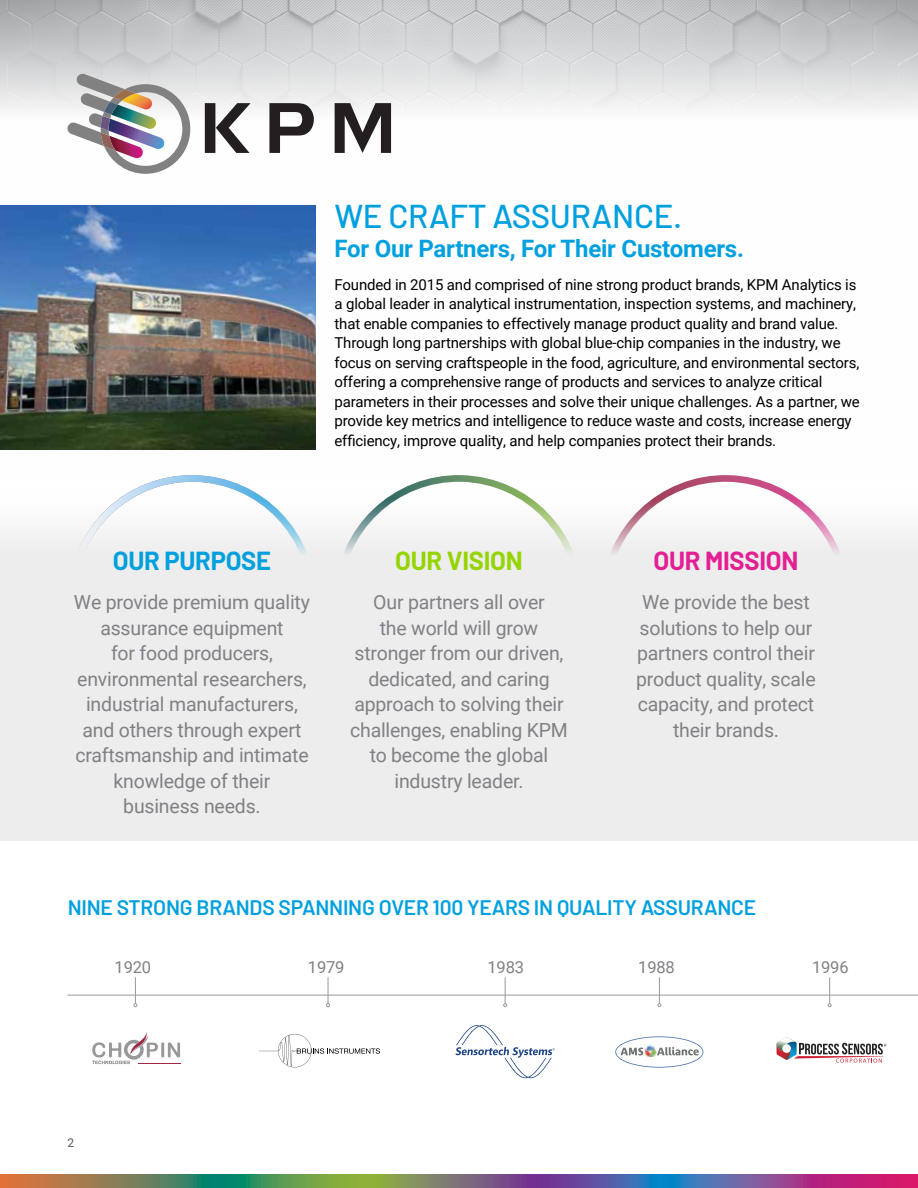
<style>
.page{position:relative;width:918px;height:1188px;background:#fff}
.page>*{position:absolute;margin:0;border:0;box-sizing:border-box;transform-origin:0 0}
.t1{font:500 33px "Barlow";letter-spacing:-.01em;color:#00a0df}
.t2{font:700 25.5px "Barlow";letter-spacing:-.01em;color:#00a0dd}
.t3{font:700 25.5px "Barlow";letter-spacing:-.01em;color:#e41e93}
.t4{font:700 25.5px "Barlow";letter-spacing:-.01em;color:#94d500}
.t5{font:700 24px "Roboto";letter-spacing:-.01em;color:#00a0df}
.t6{font:600 21px "Barlow";letter-spacing:-.01em;color:#00a0df}
.t7{font:19.5px/25.5px "Roboto";letter-spacing:-.01em;color:#808184;text-align:center}
.t8{font:16.5px "Roboto";letter-spacing:-.01em;color:#808184}
.t9{font:15px/19.5px "Roboto";letter-spacing:-.01em;color:#000}
.t10{font:12px "Roboto";color:#58595b}
</style>
<div class="page">
<img style="left:0;top:0;width:918px;height:206px">
<svg style="left:0;top:1174px;width:918px;height:14px;background:#776c75"></svg>
<svg style="left:410px;top:475px;width:97px;height:10px"></svg>
<svg style="left:677px;top:475px;width:97px;height:10px"></svg>
<svg style="left:144px;top:475px;width:96px;height:10px"></svg>
<div style="left:0;top:485px;width:918px;height:355px;background:#ededee"></div>
<svg style="left:67px;top:73px;width:123px;height:101px"></svg>
<svg style="left:205px;top:103px;width:46px;height:50px"></svg>
<svg style="left:269px;top:103px;width:45px;height:50px"></svg>
<svg style="left:335px;top:103px;width:56px;height:50px"></svg>
<hr style="left:68px;top:995px;width:850px;height:1px;background:#97989a">
<svg style="left:615px;top:1036px;width:88px;height:32px"></svg>
<svg style="left:92px;top:1032px;width:88px;height:32px"></svg>
<hr style="left:138px;top:1063px;width:42px;height:1px;background:#a12745">
<svg style="left:777px;top:1037px;width:110px;height:26px"></svg>
<svg style="left:456px;top:1025px;width:99px;height:53px"></svg>
<svg style="left:259px;top:1034px;width:121px;height:34px"></svg>
<div style="left:312px;top:1062px;width:75px;height:16px;background:#fff"></div>
<svg style="left:134px;top:977px;width:3px;height:30px"></svg>
<svg style="left:326px;top:977px;width:4px;height:30px"></svg>
<svg style="left:503px;top:977px;width:4px;height:30px"></svg>
<svg style="left:658px;top:977px;width:3px;height:30px"></svg>
<svg style="left:828px;top:977px;width:4px;height:30px"></svg>
<img style="left:0;top:206px;width:316px;height:244px">
<h1 class="t1" style="left:334px;top:192px;width:349px">WE CRAFT ASSURANCE.</h1>
<h3 class="t5" style="left:334px;top:231px;width:411px">For Our Partners, For Their Customers.</h3>
<p class="t9" style="left:334px;top:274px;width:527px">Founded in 2015 and comprised of nine strong product brands, KPM Analytics is a global leader in analytical instrumentation, inspection systems, and machinery, that enable companies to effectively manage product quality and brand value.<br>Through long partnerships with global blue-chip companies in the industry, we focus on serving craftspeople in the food, agriculture, and environmental sectors, offering a comprehensive range of products and services to analyze critical parameters in their processes and solve their unique challenges. As a partner, we provide key metrics and intelligence to reduce waste and costs, increase energy efficiency, improve quality, and help companies protect their brands.</p>
<h2 class="t2" style="left:113px;top:542px;width:160px">OUR PURPOSE</h2>
<h3 class="t7" style="left:74px;top:589px;width:238px">We provide premium quality assurance equipment<br>for food producers, environmental researchers, industrial manufacturers, and others through expert craftsmanship and intimate knowledge of their business needs.</h3>
<h2 class="t4" style="left:395px;top:542px;width:129px">OUR VISION</h2>
<h3 class="t7" style="left:350px;top:589px;width:219px">Our partners all over<br>the world will grow stronger from our driven, dedicated, and caring approach to solving their challenges, enabling KPM to become the global industry leader.</h3>
<h2 class="t3" style="left:654px;top:542px;width:146px">OUR MISSION</h2>
<h3 class="t7" style="left:636px;top:589px;width:181px">We provide the best solutions to help our partners control their product quality, scale capacity, and protect their brands.</h3>
<h3 class="t6" style="left:68px;top:892px;width:690px">NINE STRONG BRANDS SPANNING OVER 100 YEARS IN QUALITY ASSURANCE</h3>
<p class="t8" style="left:115px;top:955px;width:38px">1920</p>
<p class="t8" style="left:308px;top:955px;width:38px">1979</p>
<p class="t8" style="left:488px;top:955px;width:38px">1983</p>
<p class="t8" style="left:638px;top:955px;width:38px">1988</p>
<p class="t8" style="left:812px;top:955px;width:38px">1996</p>
<p class="t10" style="left:68px;top:1134px;width:8px">2</p>
</div>
